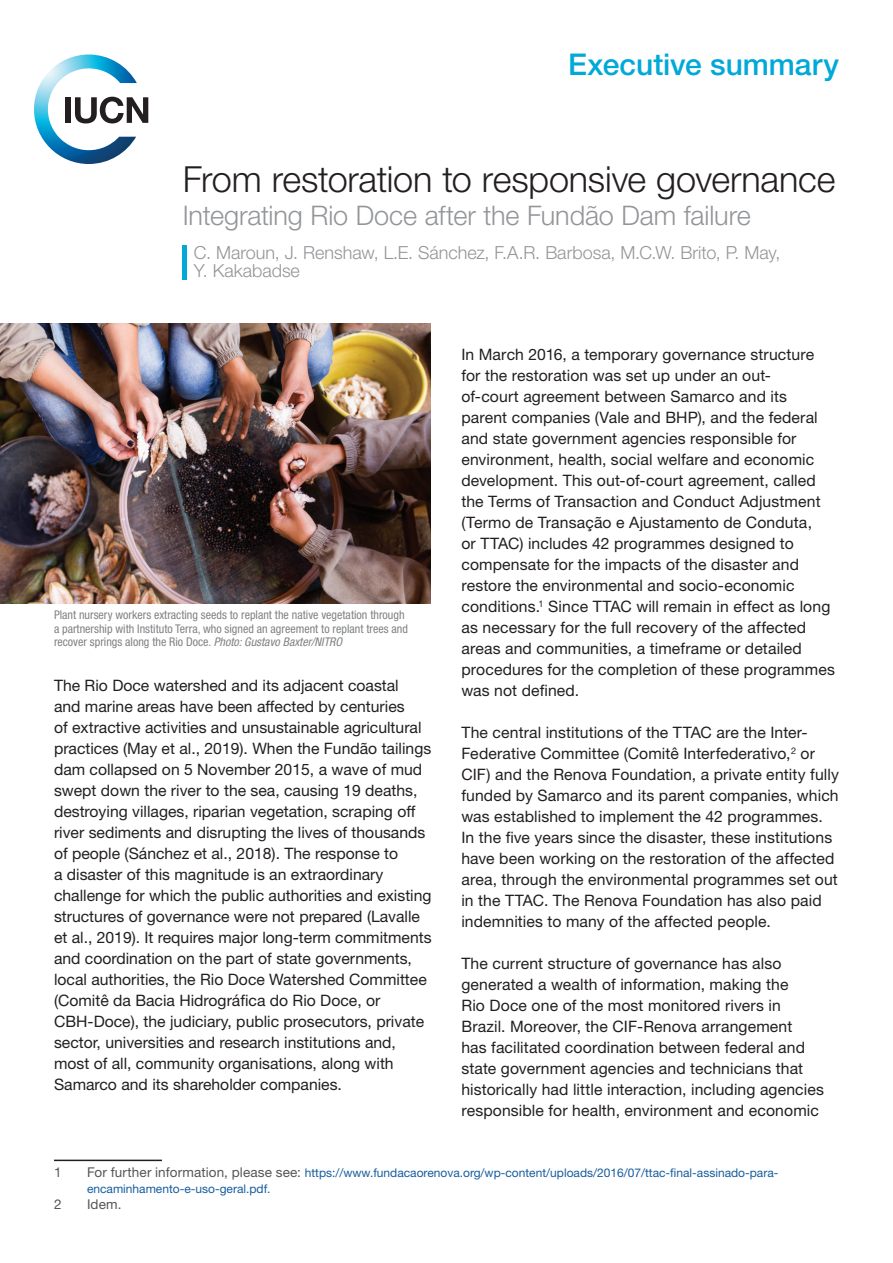
<style>
.page{position:relative;width:893px;height:1263px;background:#fff}
.page>*{position:absolute;margin:0;border:0;box-sizing:border-box;transform-origin:0 0}
.t1{font:300 36px "Helvetica Neue LT Std";letter-spacing:-.005em;color:#231f20}
.t2{font:500 30px "Helvetica Neue LT Std";color:#00a9d8}
.t3{font:300 27px "Helvetica Neue LT Std";letter-spacing:-.005em;color:#939598}
.t4{font:300 18px/18px "Helvetica Neue LT Std";color:#939598}
.t5{font:15.75px/21px "Helvetica Neue LT Std";letter-spacing:.005em;color:#231f20}
.t6{font:13.5px "Helvetica Neue LT Std";color:#555658}
.t7{font:condensed 12px/13.5px "Helvetica Neue LT Std";color:#808285}
.t8{font:12px/16.2px "Helvetica Neue LT Std";color:#175d9e}
.s1{font-style:italic}
.s2{font-size:13.5px;color:#555658}
</style>
<div class="page">
<hr style="left:54px;top:1159px;width:108px;height:2px;background:#231f20">
<img style="left:34px;top:55px;width:103px;height:109px">
<div style="left:65px;top:97px;width:6px;height:26px;background:#231f20"></div>
<svg style="left:75px;top:97px;width:73px;height:26px"></svg>
<img style="left:0;top:324px;width:431px;height:279px">
<hr style="left:183px;top:245px;width:4px;height:34px;background:#00a9d8">
<h2 class="t2" style="left:568px;top:47px;width:272px">Executive summary</h2>
<h1 class="t1" style="left:183px;top:157px;width:654px">From restoration to responsive governance</h1>
<h3 class="t3" style="left:183px;top:199px;width:569px">Integrating Rio Doce after the Fundão Dam failure</h3>
<p class="t4" style="left:194px;top:243px;width:588px">C. Maroun, J. Renshaw, L.E. Sánchez, F.A.R. Barbosa, M.C.W. Brito, P. May,<br>Y. Kakabadse</p>
<p class="t7" style="left:54px;top:608px;width:355px">Plant nursery workers extracting seeds to replant the native vegetation through a partnership with Instituto Terra, who signed an agreement to replant trees and recover springs along the Rio Doce. <span class="s1">Photo: Gustavo Baxter/NITRO</span></p>
<p class="t5" style="left:54px;top:675px;width:379px">The Rio Doce watershed and its adjacent coastal<br>and marine areas have been affected by centuries<br>of extractive activities and unsustainable agricultural practices (May et al., 2019). When the Fundão tailings dam collapsed on 5 November 2015, a wave of mud swept down the river to the sea, causing 19 deaths, destroying villages, riparian vegetation, scraping off river sediments and disrupting the lives of thousands of people (Sánchez et al., 2018). The response to<br>a disaster of this magnitude is an extraordinary challenge for which the public authorities and existing structures of governance were not prepared (Lavalle et al., 2019). It requires major long-term commitments and coordination on the part of state governments, local authorities, the Rio Doce Watershed Committee (Comitê da Bacia Hidrográfica do Rio Doce, or CBH-Doce), the judiciary, public prosecutors, private sector, universities and research institutions and, most of all, community organisations, along with Samarco and its shareholder companies.</p>
<p class="t5" style="left:461px;top:344px;width:375px">In March 2016, a temporary governance structure for the restoration was set up under an out-<br>of-court agreement between Samarco and its parent companies (Vale and BHP), and the federal and state government agencies responsible for environment, health, social welfare and economic development. This out-of-court agreement, called the Terms of Transaction and Conduct Adjustment (Termo de Transação e Ajustamento de Conduta,<br>or TTAC) includes 42 programmes designed to compensate for the impacts of the disaster and restore the environmental and socio-economic conditions.<sup>1</sup> Since TTAC will remain in effect as long as necessary for the full recovery of the affected areas and communities, a timeframe or detailed procedures for the completion of these programmes was not defined.</p>
<p class="t5" style="left:461px;top:722px;width:379px">The central institutions of the TTAC are the Inter-Federative Committee (Comitê Interfederativo,<sup>2</sup> or CIF) and the Renova Foundation, a private entity fully funded by Samarco and its parent companies, which was established to implement the 42 programmes.<br>In the five years since the disaster, these institutions have been working on the restoration of the affected area, through the environmental programmes set out in the TTAC. The Renova Foundation has also paid indemnities to many of the affected people.</p>
<p class="t5" style="left:461px;top:953px;width:364px">The current structure of governance has also generated a wealth of information, making the<br>Rio Doce one of the most monitored rivers in Brazil. Moreover, the CIF-Renova arrangement<br>has facilitated coordination between federal and state government agencies and technicians that historically had little interaction, including agencies responsible for health, environment and economic</p>
<p class="t6" style="left:54px;top:1164px;width:9px">1</p>
<p class="t8" style="left:87px;top:1164px;width:693px"><span class="s2">For further information, please see:</span> https://www.fundacaorenova.org/wp-content/uploads/2016/07/ttac-final-assinado-para&shy;encaminhamento-e-uso-geral.pdf.</p>
<p class="t6" style="left:54px;top:1196px;width:9px">2</p>
<p class="t6" style="left:87px;top:1196px;width:36px">Idem.</p>
</div>
